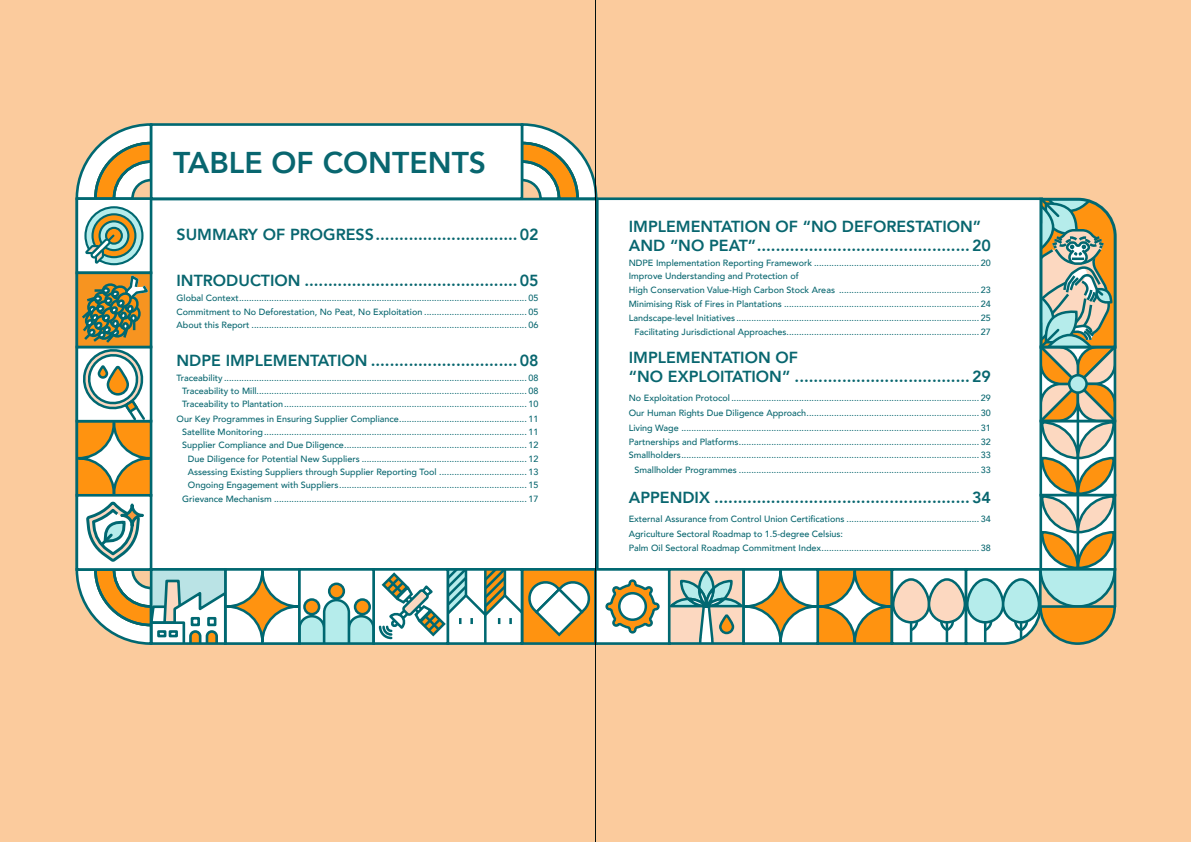
<style>
.page{position:relative;width:1191px;height:842px;background:#fbcb9d}
.page>*{position:absolute;margin:0;border:0;box-sizing:border-box;transform-origin:0 0}
.t1{font:800 30px "Avenir";color:#08666f}
.t2{font:800 16px/19.2px "Avenir";color:#08666f}
.t3{font:500 9px/13.4px "Avenir";color:#08666f}
</style>
<div class="page">
<div style="left:599px;top:197px;width:364px;height:371px;background:#fff"></div>
<svg style="left:523px;top:123px;width:74px;height:73px"></svg>
<div style="left:75px;top:196px;width:524px;height:376px;background:#fff"></div>
<svg style="left:76px;top:123px;width:74px;height:74px"></svg>
<div style="left:150px;top:123px;width:373px;height:77px;background:#fff;border:3px solid #006871"></div>
<svg style="left:820px;top:572px;width:69px;height:69px"></svg>
<svg style="left:819px;top:571px;width:71px;height:71px;fill:#ff9310"></svg>
<div style="left:818px;top:569px;width:73px;height:74px;border:3px solid #006871;border-radius:50%"></div>
<div style="left:816px;top:568px;width:77px;height:77px;border:3px solid #006871"></div>
<div style="left:743px;top:569px;width:74px;height:74px;background:#fff"></div>
<svg style="left:745px;top:571px;width:71px;height:71px"></svg>
<div style="left:743px;top:569px;width:74px;height:74px;border:3px solid #006871;border-radius:50%"></div>
<div style="left:742px;top:568px;width:77px;height:77px;border:3px solid #006871"></div>
<div style="left:77px;top:199px;width:74px;height:74px;background:#fff"></div>
<svg style="left:85px;top:207px;width:57px;height:57px"></svg>
<div style="left:84px;top:206px;width:59px;height:59px;border:2px solid #006871;border-radius:50%"></div>
<svg style="left:93px;top:214px;width:42px;height:43px"></svg>
<div style="left:91px;top:213px;width:45px;height:45px;border:2px solid #006871;border-radius:50%"></div>
<svg style="left:100px;top:221px;width:28px;height:29px"></svg>
<div style="left:98px;top:220px;width:31px;height:31px;border:2px solid #006871;border-radius:50%"></div>
<svg style="left:106px;top:228px;width:16px;height:16px"></svg>
<div style="left:105px;top:227px;width:18px;height:18px;border:2px solid #006871;border-radius:50%"></div>
<svg style="left:84px;top:232px;width:33px;height:34px"></svg>
<div style="left:76px;top:197px;width:76px;height:77px;border:3px solid #006871"></div>
<div style="left:595px;top:569px;width:74px;height:74px;background:#fff"></div>
<svg style="left:605px;top:581px;width:55px;height:53px"></svg>
<div style="left:619px;top:593px;width:27px;height:27px;background:#fff;border-radius:50%"></div>
<div style="left:618px;top:592px;width:29px;height:29px;border:3px solid #006871;border-radius:50%"></div>
<div style="left:594px;top:568px;width:77px;height:77px;border:3px solid #006871"></div>
<svg style="left:672px;top:572px;width:68px;height:69px"></svg>
<div style="left:668px;top:568px;width:76px;height:77px;border:3px solid #006871"></div>
<div style="left:892px;top:569px;width:74px;height:74px;background:#fff"></div>
<div style="left:893px;top:579px;width:36px;height:43px;background:#fcd8c0;border-radius:18px"></div>
<div style="left:892px;top:578px;width:38px;height:45px;border:3px solid #006871;border-radius:18px"></div>
<hr style="left:910px;top:622px;width:2px;height:20px;background:#006871">
<svg style="left:907px;top:618px;width:12px;height:16px"></svg>
<div style="left:929px;top:579px;width:35px;height:43px;background:#fcd8c0;border-radius:18px"></div>
<div style="left:927px;top:578px;width:39px;height:45px;border:3px solid #006871;border-radius:18px"></div>
<hr style="left:945px;top:622px;width:3px;height:20px;background:#006871">
<svg style="left:938px;top:618px;width:17px;height:16px"></svg>
<div style="left:890px;top:568px;width:77px;height:77px;border:3px solid #006871"></div>
<svg style="left:963px;top:197px;width:154px;height:448px"></svg>
<div style="left:76px;top:271px;width:76px;height:77px;border:3px solid #006871"></div>
<svg style="left:76px;top:273px;width:518px;height:372px"></svg>
<div style="left:304px;top:599px;width:15px;height:15px;background:#ff9310;border-radius:50%"></div>
<div style="left:303px;top:598px;width:17px;height:17px;border:3px solid #006871;border-radius:50%"></div>
<div style="left:329px;top:584px;width:15px;height:14px;background:#ff9310;border-radius:50%"></div>
<div style="left:328px;top:582px;width:17px;height:18px;border:3px solid #006871;border-radius:50%"></div>
<div style="left:355px;top:599px;width:15px;height:15px;background:#ff9310;border-radius:50%"></div>
<div style="left:354px;top:598px;width:17px;height:17px;border:3px solid #006871;border-radius:50%"></div>
<div style="left:298px;top:568px;width:77px;height:77px;border:3px solid #006871"></div>
<hr style="left:595px;top:0;width:1px;height:842px;background:#056670">
<h1 class="t1" style="left:173px;top:140px;width:314px">TABLE OF CONTENTS</h1>
<h2 class="t2" style="left:176px;top:224px;width:363px">SUMMARY OF PROGRESS..............................02</h2>
<h2 class="t2" style="left:176px;top:271px;width:363px">INTRODUCTION .............................................05</h2>
<p class="t3" style="left:176px;top:291px;width:363px">Global Context................................................................................................................... 05</p>
<p class="t3" style="left:176px;top:305px;width:363px">Commitment to No Deforestation, No Peat, No Exploitation ......................................... 05</p>
<p class="t3" style="left:176px;top:318px;width:363px">About this Report .............................................................................................................. 06</p>
<h2 class="t2" style="left:629px;top:216px;width:363px">IMPLEMENTATION OF “NO DEFORESTATION”<br>AND “NO PEAT”.............................................20</h2>
<p class="t3" style="left:629px;top:256px;width:363px">NDPE Implementation Reporting Framework .................................................................. 20</p>
<p class="t3" style="left:629px;top:269px;width:171px">Improve Understanding and Protection of</p>
<p class="t3" style="left:629px;top:283px;width:363px">High Conservation Value-High Carbon Stock Areas ........................................................ 23</p>
<p class="t3" style="left:629px;top:297px;width:363px">Minimising Risk of Fires in Plantations .............................................................................. 24</p>
<p class="t3" style="left:629px;top:311px;width:363px">Landscape-level Initiatives ................................................................................................. 25</p>
<p class="t3" style="left:634px;top:324px;width:358px">Facilitating Jurisdictional Approaches............................................................................. 27</p>
<h2 class="t2" style="left:176px;top:351px;width:363px">NDPE IMPLEMENTATION ...............................08</h2>
<h2 class="t2" style="left:629px;top:348px;width:363px">IMPLEMENTATION OF<br>“NO EXPLOITATION” .....................................29</h2>
<p class="t3" style="left:176px;top:370px;width:363px">Traceability ......................................................................................................................... 08</p>
<p class="t3" style="left:182px;top:384px;width:358px">Traceability to Mill............................................................................................................ 08</p>
<p class="t3" style="left:182px;top:425px;width:358px">Satellite Monitoring......................................................................................................... 11</p>
<p class="t3" style="left:182px;top:397px;width:358px">Traceability to Plantation................................................................................................. 10</p>
<p class="t3" style="left:182px;top:438px;width:358px">Supplier Compliance and Due Diligence......................................................................... 12</p>
<p class="t3" style="left:182px;top:465px;width:358px;text-align:right">Assessing Existing Suppliers through Supplier Reporting Tool ................................... 13<br>Ongoing Engagement with Suppliers........................................................................... 15<br>Grievance Mechanism ..................................................................................................... 17</p>
<p class="t3" style="left:176px;top:411px;width:363px">Our Key Programmes in Ensuring Supplier Compliance................................................... 11</p>
<p class="t3" style="left:188px;top:452px;width:352px">Due Diligence for Potential New Suppliers .................................................................. 12</p>
<p class="t3" style="left:629px;top:390px;width:363px">No Exploitation Protocol ................................................................................................... 29</p>
<p class="t3" style="left:629px;top:406px;width:363px">Our Human Rights Due Diligence Approach..................................................................... 30</p>
<p class="t3" style="left:629px;top:420px;width:363px">Living Wage ....................................................................................................................... 31</p>
<p class="t3" style="left:629px;top:434px;width:363px">Partnerships and Platforms................................................................................................ 32<br>Smallholders....................................................................................................................... 33</p>
<p class="t3" style="left:634px;top:463px;width:358px">Smallholder Programmes ................................................................................................ 33</p>
<h2 class="t2" style="left:629px;top:487px;width:363px">APPENDIX ......................................................34</h2>
<p class="t3" style="left:629px;top:512px;width:363px">External Assurance from Control Union Certifications ..................................................... 34</p>
<p class="t3" style="left:629px;top:527px;width:363px;line-height:14px">Agriculture Sectoral Roadmap to 1.5-degree Celsius:<br>Palm Oil Sectoral Roadmap Commitment Index............................................................... 38</p>
</div>
